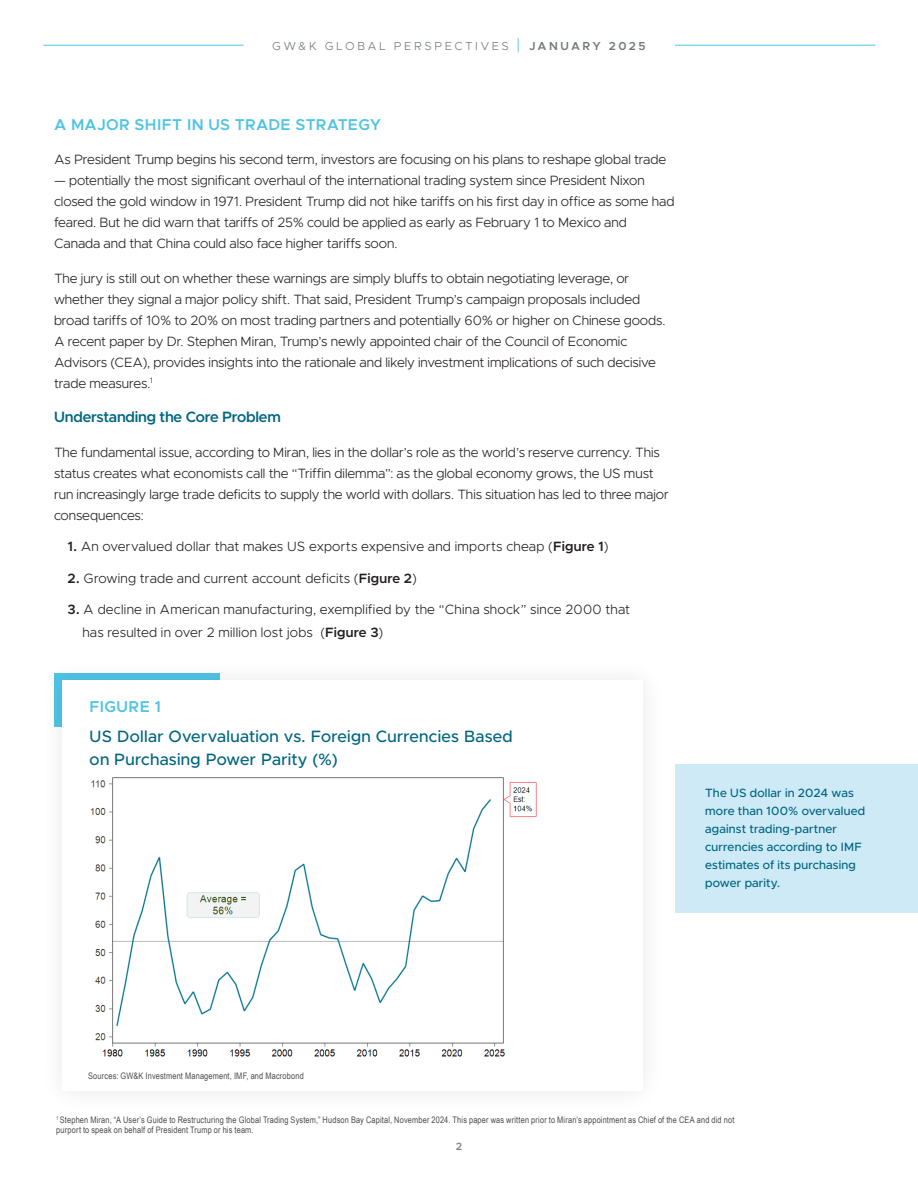
<style>
.page{position:relative;width:918px;height:1188px;background:#fff}
.page>*{position:absolute;margin:0;border:0;box-sizing:border-box;transform-origin:0 0}
.Chart_Title_-_dark_blue{font:500 16.5px/23.2px "Metropolis";letter-spacing:.02em;color:#006680}
.Body_Copy{font:600 15.75px "Metropolis";letter-spacing:.015em;color:#4fc4e4}
.Chart_Number_-_All_caps__cyan{font:600 15.75px "Metropolis";letter-spacing:.03em;color:#4fc4e4}
.Body_Copy-2{font:600 15px "Metropolis";letter-spacing:-.01em;color:#006680}
.Body_Copy-3{font:300 13.5px/21px "Metropolis";letter-spacing:-.005em;color:#231f20}
.Body_Copy-4{font:300 13.5px/22.5px "Metropolis";letter-spacing:.015em;color:#231f20}
.Chart_Caption_-_Italics{font:500 12px/18px "Metropolis";letter-spacing:.02em;color:#006680}
.t1{font:300 11.7px "Metropolis";letter-spacing:.215em;color:#73787c}
.t2{font:600 10.5px "Metropolis";color:#808285}
.Footnote_-_Grey_small_text{font:9px/10.5px "Arial Narrow";letter-spacing:.02em;color:#4b4c4d}
.Body_Copy-5{font:9px "Arial Narrow";letter-spacing:.02em;color:#4b4c4d}
.s1{font-size:17.4px;color:#4fc4e4}
.s2{font-weight:600}
</style>
<div class="page">
<hr style="left:43px;top:45px;width:201px;height:1px;background:#4fc4e4">
<hr style="left:675px;top:45px;width:200px;height:1px;background:#4fc4e4">
<img style="left:90px;top:778px;width:447px;height:279px">
<div style="left:675px;top:764px;width:243px;height:149px;background:#cfeaf7"></div>
<p class="t1" style="left:272px;top:38px;width:375px">GW&amp;K GLOBAL PERSPECTIVES <span class="s1">|</span> <span class="s2">JANUARY 2025</span></p>
<p class="Body_Copy" style="left:54px;top:115px;width:329px">A MAJOR SHIFT IN US TRADE STRATEGY</p>
<p class="Body_Copy-3" style="left:54px;top:149px;width:614px">As President Trump begins his second term, investors are focusing on his plans to reshape global trade</p>
<p class="Body_Copy-3" style="left:54px;top:170px;width:622px">— potentially the most significant overhaul of the international trading system since President Nixon closed the gold window in 1971. President Trump did not hike tariffs on his first day in office as some had feared. But he did warn that tariffs of 25% could be applied as early as February 1 to Mexico and Canada and that China could also face higher tariffs soon.</p>
<p class="Body_Copy-3" style="left:54px;top:268px;width:613px">The jury is still out on whether these warnings are simply bluffs to obtain negotiating leverage, or whether they signal a major policy shift. That said, President Trump’s campaign proposals included broad tariffs of 10% to 20% on most trading partners and potentially 60% or higher on Chinese goods.<br>A recent paper by Dr. Stephen Miran, Trump’s newly appointed chair of the Council of Economic Advisors (CEA), provides insights into the rationale and likely investment implications of such decisive trade measures.<sup>1</sup></p>
<p class="Body_Copy-2" style="left:54px;top:408px;width:228px">Understanding the Core Problem</p>
<p class="Body_Copy-3" style="left:54px;top:442px;width:617px">The fundamental issue, according to Miran, lies in the dollar’s role as the world’s reserve currency. This status creates what economists call the “Triffin dilemma”: as the global economy grows, the US must run increasingly large trade deficits to supply the world with dollars. This situation has led to three major consequences:</p>
<p class="Body_Copy-4" style="left:68px;top:535px;width:543px"><span class="s2">1.</span> An overvalued dollar that makes US exports expensive and imports cheap (<span class="s2">Figure 1</span>)</p>
<p class="Body_Copy-3" style="left:68px;top:568px;width:351px"><span class="s2">2.</span> Growing trade and current account deficits (<span class="s2">Figure 2</span>)</p>
<p class="Body_Copy-4" style="left:82px;top:598px;width:549px;text-indent:-15px"><span class="s2">3.</span> A decline in American manufacturing, exemplified by the “China shock” since 2000 that has resulted in over 2 million lost jobs (<span class="s2">Figure 3</span>)</p>
<p class="Chart_Number_-_All_caps__cyan" style="left:90px;top:697px;width:73px">FIGURE 1</p>
<p class="Chart_Title_-_dark_blue" style="left:90px;top:724px;width:424px">US Dollar Overvaluation vs. Foreign Currencies Based on Purchasing Power Parity (%)</p>
<p class="Chart_Caption_-_Italics" style="left:705px;top:784px;width:162px">The US dollar in 2024 was more than 100% overvalued against trading-partner currencies according to IMF estimates of its purchasing power parity.</p>
<p class="Body_Copy-5" style="left:88px;top:1069px;width:217px">Sources: GW&amp;K Investment Management, IMF, and Macrobond</p>
<p class="Footnote_-_Grey_small_text" style="left:56px;top:1114px;width:680px"><sup>1</sup> Stephen Miran, “A User’s Guide to Restructuring the Global Trading System,” Hudson Bay Capital, November 2024. This paper was written prior to Miran’s appointment as Chief of the CEA and did not purport to speak on behalf of President Trump or his team.</p>
<p class="t2" style="left:456px;top:1140px;width:8px">2</p>
</div>
